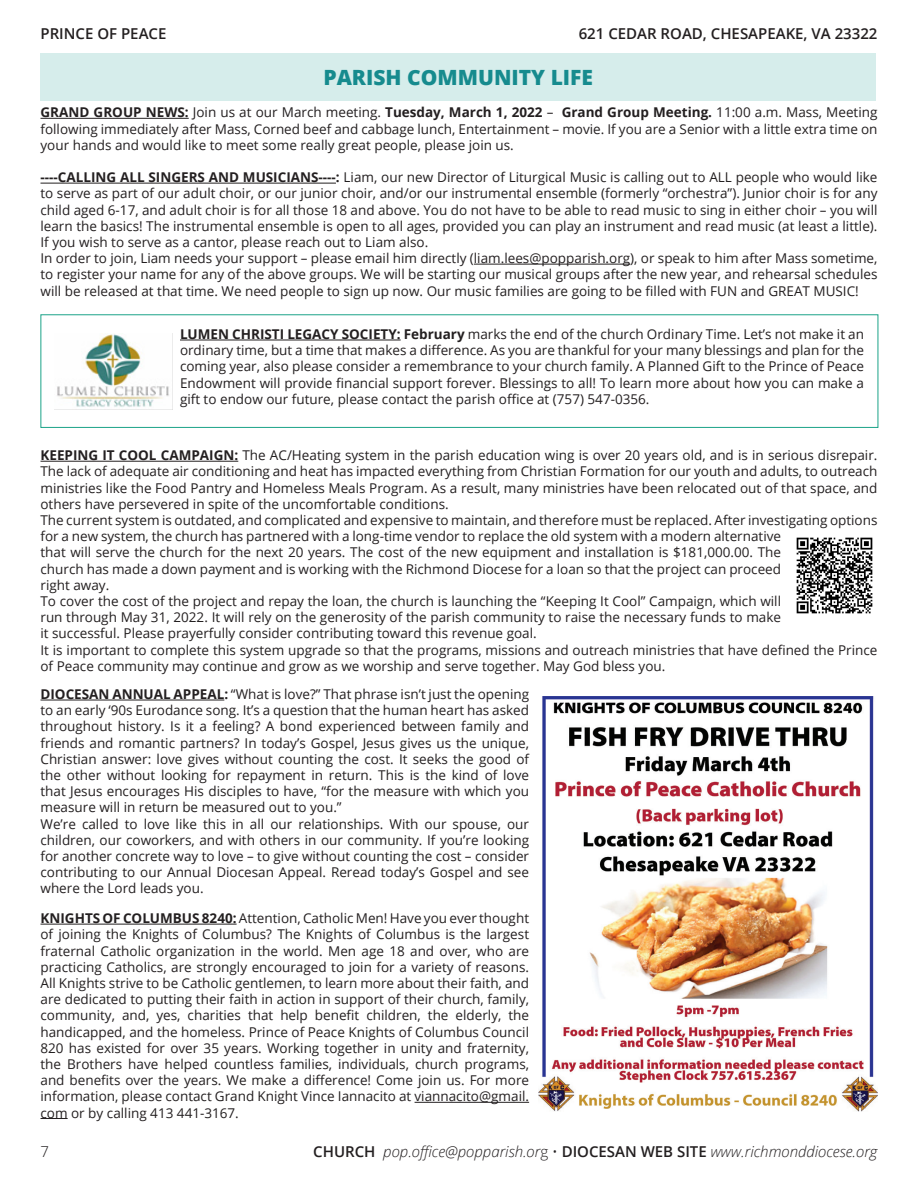
<style>
.page{position:relative;width:918px;height:1188px;background:#fff}
.page>*{position:absolute;margin:0;border:0;box-sizing:border-box;transform-origin:0 0}
.t1{font:800 21px "Open Sans";color:#168b8e}
.t2{font:italic 300 15px "Open Sans";color:#231f20}
.t3{font:600 15px "Open Sans";color:#231f20}
.t4{font:300 15px "Open Sans";color:#231f20}
.Body{font:13.5px/16.2px "Open Sans";color:#231f20;text-align:justify}
.Normal__Web{font:13.5px/16.2px "Open Sans";color:#231f20;text-align:justify}
.s1{font-weight:700}
.s2{font-weight:600;font-style:normal}
.s3{font-style:normal}
</style>
<div class="page">
<hr style="left:40px;top:118px;width:149px;height:1px;background:#231f20">
<hr style="left:40px;top:183px;width:296px;height:1px;background:#231f20">
<hr style="left:474px;top:264px;width:156px;height:1px;background:#231f20">
<hr style="left:40px;top:461px;width:198px;height:1px;background:#231f20">
<hr style="left:40px;top:700px;width:184px;height:1px;background:#231f20">
<hr style="left:40px;top:924px;width:197px;height:1px;background:#231f20">
<hr style="left:415px;top:1102px;width:114px;height:1px;background:#231f20">
<svg style="left:40px;top:1118px;width:28px;height:1px"></svg>
<div style="left:40px;top:53px;width:836px;height:48px;background:#d6edeb"></div>
<hr style="left:180px;top:340px;width:221px;height:1px;background:#231f20">
<img style="left:55px;top:333px;width:118px;height:77px">
<div style="left:40px;top:314px;width:838px;height:114px;border:1px solid #1ba388"></div>
<img style="left:538px;top:697px;width:340px;height:415px">
<img style="left:796px;top:537px;width:77px;height:77px">
<p class="t3" style="left:40px;top:23px;width:127px">PRINCE OF PEACE</p>
<p class="t3" style="left:579px;top:23px;width:300px">621 CEDAR ROAD, CHESAPEAKE, VA 23322</p>
<p class="t1" style="left:323px;top:62px;width:271px">PARISH COMMUNITY LIFE</p>
<p class="Body" style="left:40px;top:104px;width:839px"><span class="s1">GRAND GROUP NEWS:</span> Join us at our March meeting. <span class="s1">Tuesday, March 1, 2022</span> – <span class="s1">Grand Group Meeting.</span> 11:00 a.m. Mass, Meeting following immediately after Mass, Corned beef and cabbage lunch, Entertainment – movie. If you are a Senior with a little extra time on your hands and would like to meet some really great people, please join us.</p>
<p class="Body" style="left:40px;top:169px;width:839px"><span class="s1">----CALLING ALL SINGERS AND MUSICIANS----:</span> Liam, our new Director of Liturgical Music is calling out to ALL people who would like to serve as part of our adult choir, or our junior choir, and/or our instrumental ensemble (formerly “orchestra”). Junior choir is for any child aged 6-17, and adult choir is for all those 18 and above. You do not have to be able to read music to sing in either choir – you will learn the basics! The instrumental ensemble is open to all ages, provided you can play an instrument and read music (at least a little).<br>If you wish to serve as a cantor, please reach out to Liam also.</p>
<p class="Body" style="left:40px;top:250px;width:838px">In order to join, Liam needs your support – please email him directly (liam.lees@popparish.org), or speak to him after Mass sometime, to register your name for any of the above groups. We will be starting our musical groups after the new year, and rehearsal schedules will be released at that time. We need people to sign up now. Our music families are going to be filled with FUN and GREAT MUSIC!</p>
<p class="Normal__Web" style="left:180px;top:326px;width:686px"><span class="s1">LUMEN CHRISTI LEGACY SOCIETY: February</span> marks the end of the church Ordinary Time. Let’s not make it an ordinary time, but a time that makes a difference. As you are thankful for your many blessings and plan for the coming year, also please consider a remembrance to your church family. A Planned Gift to the Prince of Peace Endowment will provide financial support forever. Blessings to all! To learn more about how you can make a gift to endow our future, please contact the parish office at (757) 547-0356.</p>
<p class="Normal__Web" style="left:40px;top:447px;width:839px"><span class="s1">KEEPING IT COOL CAMPAIGN:</span> The AC/Heating system in the parish education wing is over 20 years old, and is in serious disrepair.<br>The lack of adequate air conditioning and heat has impacted everything from Christian Formation for our youth and adults, to outreach ministries like the Food Pantry and Homeless Meals Program. As a result, many ministries have been relocated out of that space, and others have persevered in spite of the uncomfortable conditions.</p>
<p class="Normal__Web" style="left:40px;top:512px;width:839px;text-align:left">The current system is outdated, and complicated and expensive to maintain, and therefore must be replaced. After investigating options for a new system, the church has partnered with a long-time vendor to replace the old system with a modern alternative<br>that will serve the church for the next 20 years. The cost of the new equipment and installation is $181,000.00. The<br>church has made a down payment and is working with the Richmond Diocese for a loan so that the project can proceed<br>right away.</p>
<p class="Normal__Web" style="left:40px;top:593px;width:742px">To cover the cost of the project and repay the loan, the church is launching the “Keeping It Cool” Campaign, which will run through May 31, 2022. It will rely on the generosity of the parish community to raise the necessary funds to make it successful. Please prayerfully consider contributing toward this revenue goal.</p>
<p class="Normal__Web" style="left:40px;top:641px;width:839px">It is important to complete this system upgrade so that the programs, missions and outreach ministries that have defined the Prince of Peace community may continue and grow as we worship and serve together. May God bless you.</p>
<p class="Body" style="left:40px;top:686px;width:490px"><span class="s1">DIOCESAN ANNUAL APPEAL:</span> “What is love?” That phrase isn’t just the opening to an early ‘90s Eurodance song. It’s a question that the human heart has asked throughout history. Is it a feeling? A bond experienced between family and friends and romantic partners? In today’s Gospel, Jesus gives us the unique, Christian answer: love gives without counting the cost. It seeks the good of the other without looking for repayment in return. This is the kind of love that Jesus encourages His disciples to have, “for the measure with which you measure will in return be measured out to you.”</p>
<p class="Body" style="left:40px;top:815px;width:490px">We’re called to love like this in all our relationships. With our spouse, our children, our coworkers, and with others in our community. If you’re looking for another concrete way to love – to give without counting the cost – consider contributing to our Annual Diocesan Appeal. Reread today’s Gospel and see where the Lord leads you.</p>
<p class="Body" style="left:40px;top:910px;width:490px"><span class="s1">KNIGHTS OF COLUMBUS 8240:</span> Attention, Catholic Men! Have you ever thought of joining the Knights of Columbus? The Knights of Columbus is the largest fraternal Catholic organization in the world. Men age 18 and over, who are practicing Catholics, are strongly encouraged to join for a variety of reasons.<br>All Knights strive to be Catholic gentlemen, to learn more about their faith, and are dedicated to putting their faith in action in support of their church, family, community, and, yes, charities that help benefit children, the elderly, the handicapped, and the homeless. Prince of Peace Knights of Columbus Council 820 has existed for over 35 years. Working together in unity and fraternity, the Brothers have helped countless families, individuals, church programs, and benefits over the years. We make a difference! Come join us. For more information, please contact Grand Knight Vince Iannacito at viannacito@gmail. com or by calling 413 441-3167.</p>
<p class="t4" style="left:40px;top:1142px;width:10px">7</p>
<p class="t2" style="left:313px;top:1141px;width:566px"><span class="s2">CHURCH</span> pop.office@popparish.or<span class="s3">g •</span> <span class="s2">DIOCESAN WEB SITE</span> www.richmonddiocese.org</p>
</div>
